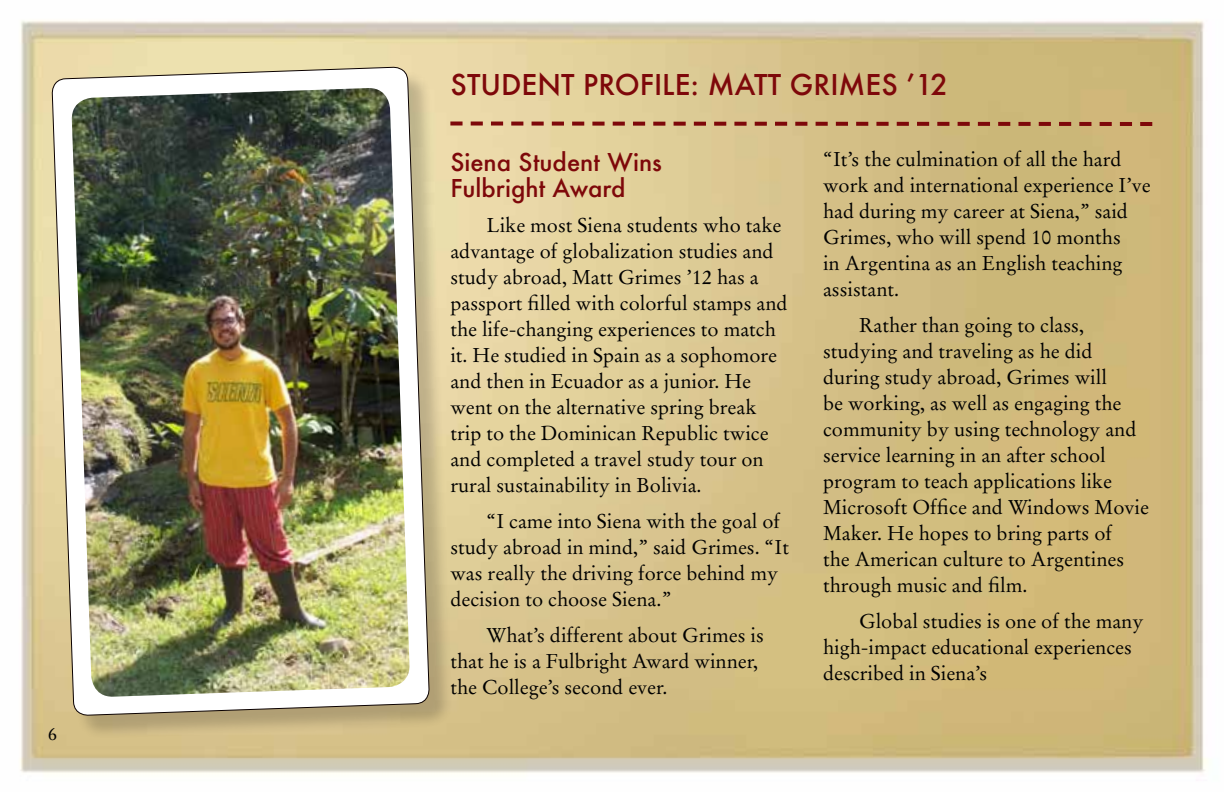
<style>
.page{position:relative;width:1224px;height:792px;background:#fff}
.page>*{position:absolute;margin:0;border:0;box-sizing:border-box;transform-origin:0 0}
.t1{font:500 28px "Futura";color:#7e080a}
.t2{font:500 24px/26px "Futura";color:#7e080a}
.t3{font:20px/26px "Stempel Garamond LT Std";color:#000}
.t4{font:18px "Stempel Garamond LT Std";color:#000}
</style>
<div class="page">
<img style="left:20px;top:20px;width:1188px;height:753px">
<svg style="left:454px;top:122px;width:698px;height:4px;background:#a55942"></svg>
<div style="left:55px;top:70px;width:399px;height:670px;background:#000;opacity:.19"></div>
<svg style="left:52px;top:67px;width:378px;height:649px"></svg>
<img style="left:71px;top:88px;width:339px;height:609px">
<p class="t4" style="left:48px;top:723px;width:10px">6</p>
<h1 class="t1" style="left:450px;top:66px;width:408px">Student Profile: Matt Grimes</h1>
<h1 class="t1" style="left:906px;top:66px;width:43px">’12</h1>
<p class="t2" style="left:450px;top:148px;width:213px">Siena Student Wins<br>Fulbright Award</p>
<p class="t3" style="left:450px;top:212px;width:339px;text-indent:36px">Like most Siena students who take advantage of globalization studies and study abroad, Matt Grimes ’12 has a passport filled with colorful stamps and the life-changing experiences to match it. He studied in Spain as a sophomore and then in Ecuador as a junior. He went on the alternative spring break trip to the Dominican Republic twice and completed a travel study tour on rural sustainability in Bolivia.</p>
<p class="t3" style="left:450px;top:508px;width:340px;text-indent:36px">“I came into Siena with the goal of study abroad in mind,” said Grimes. “It was really the driving force behind my decision to choose Siena.”</p>
<p class="t3" style="left:450px;top:622px;width:315px;text-indent:36px">What’s different about Grimes is that he is a Fulbright Award winner, the College’s second ever.</p>
<p class="t3" style="left:823px;top:147px;width:329px">“It’s the culmination of all the hard work and international experience I’ve had during my career at Siena,” said<br>Grimes, who will spend 10 months<br>in Argentina as an English teaching assistant.</p>
<p class="t3" style="left:823px;top:313px;width:327px;text-indent:36px">Rather than going to class, studying and traveling as he did during study abroad, Grimes will<br>be working, as well as engaging the community by using technology and service learning in an after school program to teach applications like<br>Microsoft Office and Windows Movie<br>Maker. He hopes to bring parts of<br>the American culture to Argentines through music and film.</p>
<p class="t3" style="left:823px;top:609px;width:322px;text-indent:36px">Global studies is one of the many high-impact educational experiences described in Siena’s</p>
</div>
